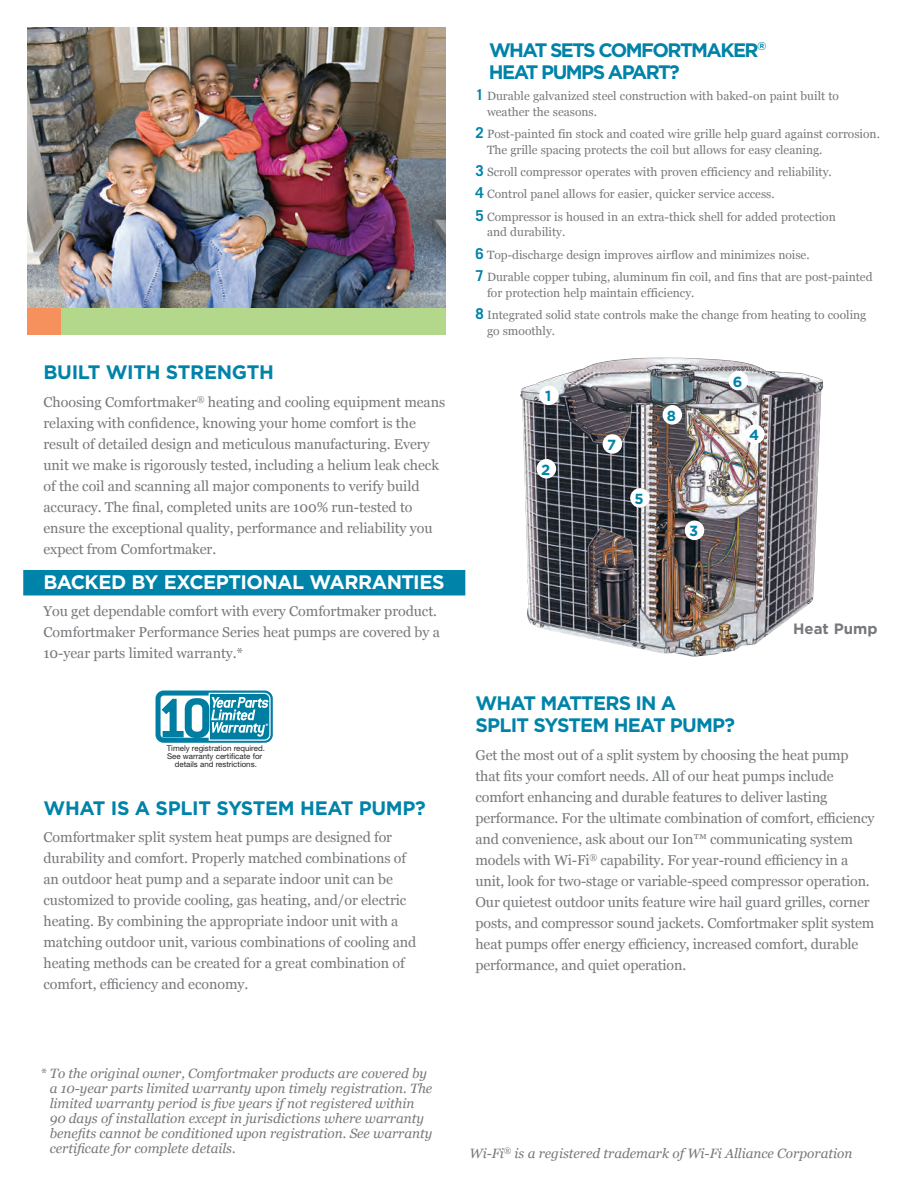
<style>
.page{position:relative;width:918px;height:1188px;background:#fff}
.page>*{position:absolute;margin:0;border:0;box-sizing:border-box;transform-origin:0 0}
.t1{font:700 61.35px "Conduit ITC";color:#007ea2}
.C-Teal_headline{font:700 19.5px "Gotham HTF";letter-spacing:-.015em;color:#0083a9}
.C-Indent_teal_headli{font:700 19.5px/22.5px "Gotham HTF";letter-spacing:-.08em;color:#0083a9}
.C-Teal_headline-2{font:700 19.5px/22.5px "Gotham HTF";letter-spacing:-.04em;color:#0083a9}
.C-White_header_with{font:700 19.5px "Gotham HTF";letter-spacing:-.03em;color:#fff}
.t2{font:700 15px "Gotham HTF";color:#76787b}
.t3{font:700 14.55px "Gotham HTF";color:#0083a9}
.C-body_copy{font:14.25px/21px "Georgia";letter-spacing:-.005em;color:#76787b}
.C-Disclaimer_grey_it{font:italic 13.5px/15px "Georgia";color:#76787b}
.C-Numbered_list{font:12px/15.8px "Georgia";color:#76787b}
.t4{font:7.95px/8.2px "Helvetica Neue LT Std";color:#231f20;text-align:center}
.t5{font:700 6.6px "Myriad Pro";color:#fff}
.s1{font-family:"Trade Gothic LT Std";font-weight:700;font-size:15px;color:#0083a9}
</style>
<div class="page">
<div style="left:23px;top:570px;width:442px;height:25px;background:#0083a9"></div>
<img style="left:27px;top:28px;width:419px;height:280px">
<div style="left:28px;top:308px;width:418px;height:27px;background:#b3d78b"></div>
<div style="left:27px;top:308px;width:33px;height:27px;background:#f6905c"></div>
<div style="left:156px;top:691px;width:117px;height:52px;border:5px solid #007ea2;border-radius:6px"></div>
<svg style="left:208px;top:692px;width:63px;height:49px"></svg>
<img style="left:520px;top:358px;width:304px;height:299px">
<div style="left:745px;top:424px;width:20px;height:20px;background:#fff;border-radius:50%"></div>
<div style="left:630px;top:488px;width:20px;height:20px;background:#fff;border-radius:50%"></div>
<div style="left:729px;top:371px;width:19px;height:19px;background:#fff;border-radius:50%"></div>
<div style="left:603px;top:434px;width:19px;height:20px;background:#fff;border-radius:50%"></div>
<div style="left:663px;top:405px;width:19px;height:20px;background:#fff;border-radius:50%"></div>
<div style="left:539px;top:386px;width:20px;height:19px;background:#fff;border-radius:50%"></div>
<div style="left:685px;top:521px;width:19px;height:19px;background:#fff;border-radius:50%"></div>
<div style="left:537px;top:459px;width:19px;height:20px;background:#fff;border-radius:50%"></div>
<p class="C-Teal_headline" style="left:44px;top:361px;width:232px">BUILT WITH STRENGTH</p>
<p class="C-body_copy" style="left:44px;top:391px;width:403px">Choosing Comfortmaker<sup>®</sup> heating and cooling equipment means relaxing with confidence, knowing your home comfort is the result of detailed design and meticulous manufacturing. Every unit we make is rigorously tested, including a helium leak check of the coil and scanning all major components to verify build accuracy. The final, completed units are 100% run-tested to ensure the exceptional quality, performance and reliability you expect from Comfortmaker.</p>
<p class="C-White_header_with" style="left:44px;top:571px;width:402px">BACKED BY EXCEPTIONAL WARRANTIES</p>
<p class="C-body_copy" style="left:44px;top:600px;width:395px">You get dependable comfort with every Comfortmaker product.</p>
<p class="C-body_copy" style="left:44px;top:621px;width:398px">Comfortmaker Performance Series heat pumps are covered by a<br>10-year parts limited warranty.*</p>
<p class="t1" style="left:157px;top:682px;width:58px">10</p>
<p class="t4" style="left:167px;top:744px;width:100px">Timely registration required.<br>See warranty certificate for details and restrictions.</p>
<p class="t5" style="left:266px;top:721px;width:4px">*</p>
<p class="C-Teal_headline" style="left:44px;top:797px;width:384px">WHAT IS A SPLIT SYSTEM HEAT PUMP?</p>
<p class="C-body_copy" style="left:44px;top:826px;width:374px">Comfortmaker split system heat pumps are designed for durability and comfort. Properly matched combinations of an outdoor heat pump and a separate indoor unit can be customized to provide cooling, gas heating, and/or electric heating. By combining the appropriate indoor unit with a matching outdoor unit, various combinations of cooling and heating methods can be created for a great combination of comfort, efficiency and economy.</p>
<p class="C-Indent_teal_headli" style="left:489px;top:38px;width:279px">WHAT SETS COMFORTMAKER<sup>®<br></sup>HEAT PUMPS APART?</p>
<p class="C-Numbered_list" style="left:487px;top:88px;width:354px;text-indent:-12px"><span class="s1">1</span> Durable galvanized steel construction with baked-on paint built to weather the seasons.</p>
<p class="C-Numbered_list" style="left:487px;top:126px;width:394px;text-indent:-12px"><span class="s1">2</span> Post-painted fin stock and coated wire grille help guard against corrosion.<br>The grille spacing protects the coil but allows for easy cleaning.</p>
<p class="C-Numbered_list" style="left:476px;top:164px;width:358px"><span class="s1">3</span> Scroll compressor operates with proven efficiency and reliability.</p>
<p class="C-Numbered_list" style="left:476px;top:186px;width:301px"><span class="s1">4</span> Control panel allows for easier, quicker service access.</p>
<p class="C-Numbered_list" style="left:487px;top:208px;width:350px;text-indent:-12px"><span class="s1">5</span> Compressor is housed in an extra-thick shell for added protection and durability.</p>
<p class="C-Numbered_list" style="left:476px;top:246px;width:336px"><span class="s1">6</span> Top-discharge design improves airflow and minimizes noise.</p>
<p class="C-Numbered_list" style="left:487px;top:268px;width:387px;text-indent:-12px"><span class="s1">7</span> Durable copper tubing, aluminum fin coil, and fins that are post-painted for protection help maintain efficiency.</p>
<p class="C-Numbered_list" style="left:487px;top:306px;width:381px;text-indent:-12px"><span class="s1">8</span> Integrated solid state controls make the change from heating to cooling go smoothly.</p>
<p class="t3" style="left:545px;top:388px;width:8px">1</p>
<p class="t3" style="left:541px;top:461px;width:11px">2</p>
<p class="t3" style="left:607px;top:436px;width:11px">7</p>
<p class="t3" style="left:635px;top:490px;width:11px">5</p>
<p class="t3" style="left:667px;top:407px;width:11px">8</p>
<p class="t3" style="left:689px;top:523px;width:11px">3</p>
<p class="t3" style="left:733px;top:373px;width:11px">6</p>
<p class="t3" style="left:749px;top:427px;width:12px">4</p>
<p class="t2" style="left:793px;top:620px;width:86px">Heat Pump</p>
<p class="C-Teal_headline-2" style="left:476px;top:691px;width:261px">WHAT MATTERS IN A<br>SPLIT SYSTEM HEAT PUMP?</p>
<p class="C-body_copy" style="left:475px;top:744px;width:401px">Get the most out of a split system by choosing the heat pump that fits your comfort needs. All of our heat pumps include comfort enhancing and durable features to deliver lasting performance. For the ultimate combination of comfort, efficiency and convenience, ask about our Ion™ communicating system models with Wi-Fi<sup>®</sup> capability. For year-round efficiency in a unit, look for two-stage or variable-speed compressor operation.<br>Our quietest outdoor units feature wire hail guard grilles, corner posts, and compressor sound jackets. Comfortmaker split system heat pumps offer energy efficiency, increased comfort, durable performance, and quiet operation.</p>
<p class="C-Disclaimer_grey_it" style="left:50px;top:1065px;width:384px;text-indent:-10px">* To the original owner, Comfortmaker products are covered by a 10-year parts limited warranty upon timely registration. The limited warranty period is five years if not registered within 90 days of installation except in jurisdictions where warranty benefits cannot be conditioned upon registration. See warranty certificate for complete details.</p>
<p class="C-Disclaimer_grey_it" style="left:470px;top:1145px;width:384px">Wi-Fi<sup>®</sup> is a registered trademark of Wi-Fi Alliance Corporation</p>
</div>
